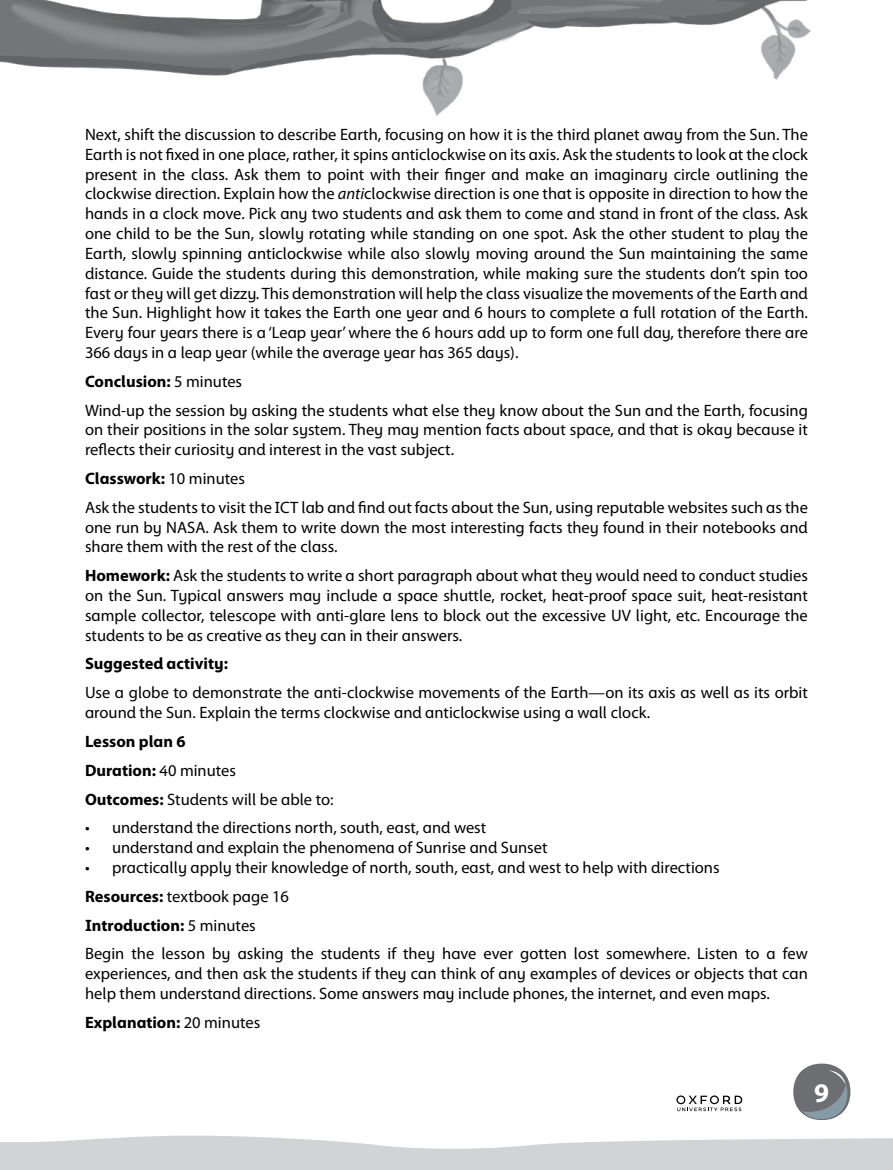
<style>
.page{position:relative;width:893px;height:1170px;background:#fff}
.page>*{position:absolute;margin:0;border:0;box-sizing:border-box;transform-origin:0 0}
.t1{font:700 27px "Myriad Infant UKOUP";color:#fff}
.t2{font:16.5px/19.8px "Myriad Infant UKOUP";color:#000}
.t3{font:700 16.5px "Myriad Infant UKOUP";color:#000}
.s1{font-style:italic}
.s2{font-weight:700}
.s3{font-weight:400}
</style>
<div class="page">
<img style="left:0;top:0;width:811px;height:116px">
<svg style="left:793px;top:1063px;width:57px;height:56px"></svg>
<svg style="left:0;top:1135px;width:893px;height:34px"></svg>
<svg style="left:676px;top:1095px;width:66px;height:16px"></svg>
<p class="t2" style="left:85px;top:124px;width:724px;text-align:justify">Next, shift the discussion to describe Earth, focusing on how it is the third planet away from the Sun. The Earth is not fixed in one place, rather, it spins anticlockwise on its axis. Ask the students to look at the clock present in the class. Ask them to point with their finger and make an imaginary circle outlining the clockwise direction. Explain how the <span class="s1">anti</span>clockwise direction is one that is opposite in direction to how the hands in a clock move. Pick any two students and ask them to come and stand in front of the class. Ask one child to be the Sun, slowly rotating while standing on one spot. Ask the other student to play the Earth, slowly spinning anticlockwise while also slowly moving around the Sun maintaining the same distance. Guide the students during this demonstration, while making sure the students don’t spin too fast or they will get dizzy. This demonstration will help the class visualize the movements of the Earth and the Sun. Highlight how it takes the Earth one year and 6 hours to complete a full rotation of the Earth.<br>Every four years there is a ‘Leap year’ where the 6 hours add up to form one full day, therefore there are 366 days in a leap year (while the average year has 365 days).</p>
<p class="t2" style="left:85px;top:366px;width:724px;line-height:28.8px"><span class="s2">Conclusion:</span> 5 minutes<br>Wind-up the session by asking the students what else they know about the Sun and the Earth, focusing</p>
<p class="t2" style="left:85px;top:419px;width:724px">on their positions in the solar system. They may mention facts about space, and that is okay because it reflects their curiosity and interest in the vast subject.</p>
<p class="t2" style="left:85px;top:464px;width:724px;line-height:28.8px"><span class="s2">Classwork:</span> 10 minutes<br>Ask the students to visit the ICT lab and find out facts about the Sun, using reputable websites such as the</p>
<p class="t2" style="left:85px;top:517px;width:724px">one run by NASA. Ask them to write down the most interesting facts they found in their notebooks and share them with the rest of the class.</p>
<p class="t2" style="left:85px;top:565px;width:724px;text-align:justify"><span class="s2">Homework:</span> Ask the students to write a short paragraph about what they would need to conduct studies on the Sun. Typical answers may include a space shuttle, rocket, heat-proof space suit, heat-resistant sample collector, telescope with anti-glare lens to block out the excessive UV light, etc. Encourage the students to be as creative as they can in their answers.</p>
<p class="t3" style="left:85px;top:653px;width:145px">Suggested activity:</p>
<p class="t2" style="left:85px;top:682px;width:724px">Use a globe to demonstrate the anti-clockwise movements of the Earth—on its axis as well as its orbit around the Sun. Explain the terms clockwise and anticlockwise using a wall clock.</p>
<p class="t2" style="left:85px;top:726px;width:250px;line-height:28.8px"><span class="s2">Lesson plan 6<br>Duration:</span> 40 minutes<br><span class="s2">Outcomes:</span> Students will be able to:</p>
<p class="t2" style="left:85px;top:817px;width:403px">• understand the directions north, south, east, and west</p>
<p class="t2" style="left:85px;top:837px;width:464px">• understand and explain the phenomena of Sunrise and Sunset</p>
<p class="t2" style="left:85px;top:852px;width:724px;line-height:28.8px">• practically apply their knowledge of north, south, east, and west to help with directions<br><span class="s2">Resources:</span> textbook page 16<br><span class="s2">Introduction:</span> 5 minutes<br>Begin the lesson by asking the students if they have ever gotten lost somewhere. Listen to a few</p>
<p class="t2" style="left:85px;top:963px;width:724px">experiences, and then ask the students if they can think of any examples of devices or objects that can help them understand directions. Some answers may include phones, the internet, and even maps.</p>
<p class="t3" style="left:85px;top:1011px;width:177px">Explanation: <span class="s3">20 minutes</span></p>
<h1 class="t1" style="left:814px;top:1075px;width:16px">9</h1>
</div>
